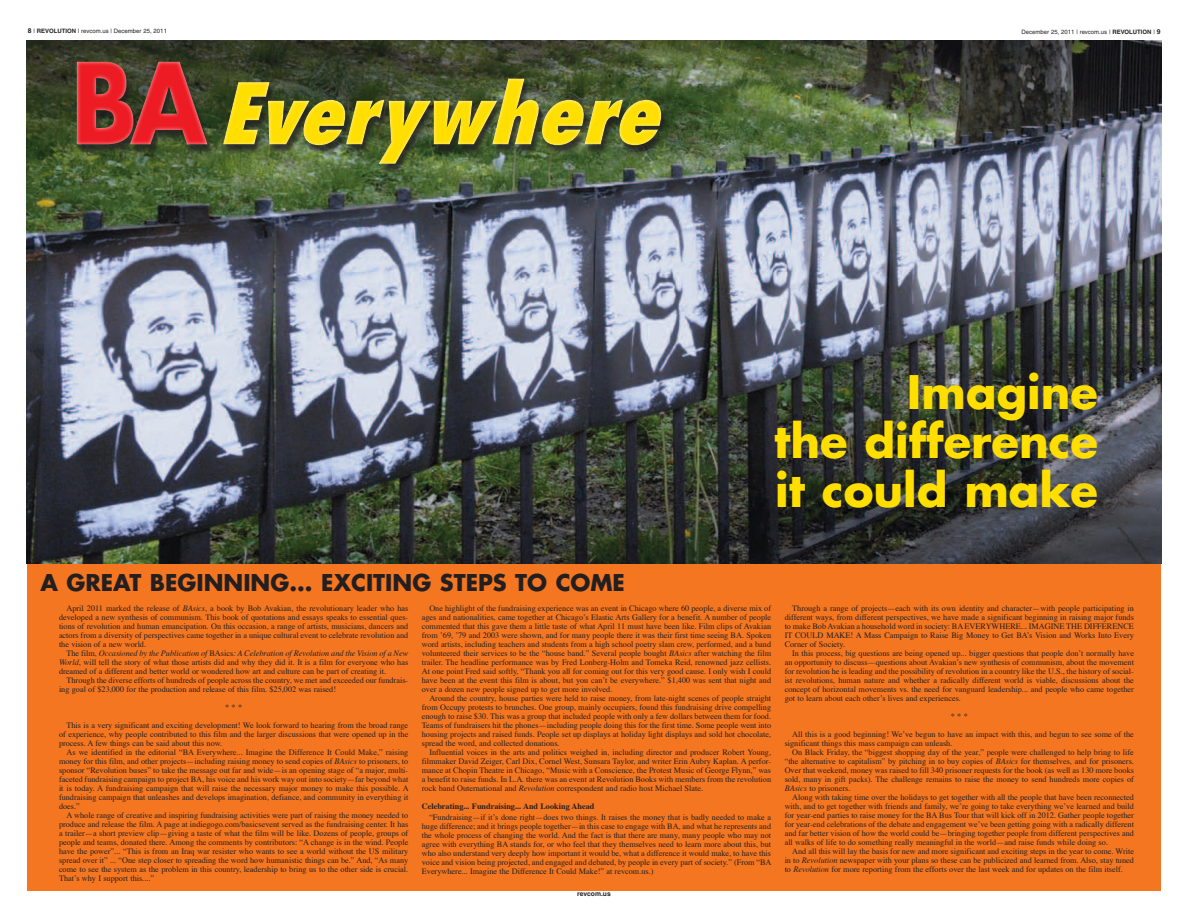
<style>
.page{position:relative;width:1188px;height:918px;background:#fff}
.page>*{position:absolute;margin:0;border:0;box-sizing:border-box;transform-origin:0 0}
.t1{font:italic 800 condensed 82.5px "Futura";color:#ffde00}
.t2{font:700 45px/48.8px "Futura";color:#ffde00;text-align:justify}
.t3{font:700 22.5px "Futura";color:#231f20}
.t4{font:8.25px/9px "Times";color:#231f20;text-align:justify}
.t5{font:700 8.25px "Times";color:#231f20}
.t6{font:700 6.75px "Helvetica";color:#231f20}
.t7{font:6px "Helvetica";color:#231f20}
.s1{font-weight:700;font-size:6.75px}
.s2{font-weight:700}
.s3{font-weight:700;font-style:normal;font-stretch:normal;font-size:109.5px;color:#ed1c24}
.s4{font-style:italic}
</style>
<div class="page">
<div style="left:27px;top:546px;width:1134px;height:345px;background:#f47621"></div>
<img style="left:27px;top:40px;width:1134px;height:523px">
<div style="left:53px;top:30px;width:708px;height:144px;background:#fff;opacity:.75"></div>
<p class="t7" style="left:28px;top:27px;width:141px"><span class="s1">8</span> | <span class="s2">REVOLUTION</span> | revcom.us | December 25, 2011</p>
<p class="t7" style="left:1022px;top:28px;width:101px">December 25, 2011 | revcom.us | <span class="s2">Revolution</span></p>
<p class="t7" style="left:1153px;top:28px;width:9px">| <span class="s1">9</span></p>
<h1 class="t1" style="left:70px;top:62px;width:598px"><span class="s3">BA</span> Everywhere</h1>
<h3 class="t3" style="left:40px;top:568px;width:586px">A GREAT BEGINNING... EXCITING STEPS TO COME</h3>
<h2 class="t2" style="left:774px;top:368px;width:325px;text-indent:133px">Imagine the difference it could make</h2>
<p class="t4" style="left:59px;top:603px;width:351px;text-indent:7px">April 2011 marked the release of <span class="s4">BAsics</span>, a book by Bob Avakian, the revolutionary leader who has developed a new synthesis of communism. This book of quotations and essays speaks to essential ques&shy;tions of revolution and human emancipation. On this occasion, a range of artists, musicians, dancers and actors from a diversity of perspectives came together in a unique cultural event to celebrate revolution and the vision of a new world.</p>
<p class="t4" style="left:59px;top:648px;width:351px;text-indent:7px">The film, <span class="s4">Occasioned by the Publication of</span> BAsics<span class="s4">: A Celebration of Revolution and the Vision of a New World</span>, will tell the story of what those artists did and why they did it. It is a film for everyone who has dreamed of a different and better world or wondered how art and culture can be part of creating it.</p>
<p class="t4" style="left:59px;top:675px;width:351px;text-indent:7px">Through the diverse efforts of hundreds of people across the country, we met and exceeded our fundrais&shy;ing goal of $23,000 for the production and release of this film. $25,002 was raised!</p>
<p class="t4" style="left:67px;top:697px;width:343px;line-height:18px;text-indent:159px">* * *<br>This is a very significant and exciting development! We look forward to hearing from the broad range</p>
<p class="t4" style="left:59px;top:729px;width:351px">of experience, why people contributed to this film and the larger discussions that were opened up in the process. A few things can be said about this now.</p>
<p class="t4" style="left:59px;top:747px;width:351px;text-indent:7px">As we identified in the editorial “BA Everywhere... Imagine the Difference It Could Make,” raising money for this film, and other projects—including raising money to send copies of <span class="s4">BAsics</span> to prisoners, to sponsor “Revolution buses” to take the message out far and wide—is an opening stage of “a major, multi&shy;faceted fundraising campaign to project BA, his voice and his work way out into society—far beyond what it is today. A fundraising campaign that will raise the necessary major money to make this possible. A fundraising campaign that unleashes and develops imagination, defiance, and community in everything it does.”</p>
<p class="t4" style="left:59px;top:810px;width:351px;text-indent:7px">A whole range of creative and inspiring fundraising activities were part of raising the money needed to produce and release the film. A page at indiegogo.com/basicsevent served as the fundraising center. It has a trailer—a short preview clip—giving a taste of what the film will be like. Dozens of people, groups of people and teams, donated there. Among the comments by contributors: “A change is in the wind. People have the power”... “This is from an Iraq war resister who wants to see a world without the US military spread over it” ... “One step closer to spreading the word how humanistic things can be.” And, “As many come to see the system as the problem in this country, leadership to bring us to the other side is crucial.<br>That’s why I support this....”</p>
<p class="t4" style="left:422px;top:603px;width:351px;text-indent:7px">One highlight of the fundraising experience was an event in Chicago where 60 people, a diverse mix of ages and nationalities, came together at Chicago’s Elastic Arts Gallery for a benefit. A number of people commented that this gave them a little taste of what April 11 must have been like. Film clips of Avakian from ’69, ’79 and 2003 were shown, and for many people there it was their first time seeing BA. Spoken word artists, including teachers and students from a high school poetry slam crew, performed, and a band volunteered their services to be the “house band.” Several people bought <span class="s4">BAsics</span> after watching the film trailer. The headline performance was by Fred Lonberg-Holm and Tomeka Reid, renowned jazz cellists.<br>At one point Fred said softly, “Thank you all for coming out for this very good cause. I only wish I could have been at the event this film is about, but you can’t be everywhere.” $1,400 was sent that night and over a dozen new people signed up to get more involved.</p>
<p class="t4" style="left:422px;top:693px;width:351px;text-indent:7px">Around the country, house parties were held to raise money, from late-night scenes of people straight from Occupy protests to brunches. One group, mainly occupiers, found this fundraising drive compelling enough to raise $30. This was a group that included people with only a few dollars between them for food.<br>Teams of fundraisers hit the phones—including people doing this for the first time. Some people went into housing projects and raised funds. People set up displays at holiday light displays and sold hot chocolate, spread the word, and collected donations.</p>
<p class="t4" style="left:422px;top:747px;width:351px;text-indent:7px">Influential voices in the arts and politics weighed in, including director and producer Robert Young, filmmaker David Zeiger, Carl Dix, Cornel West, Sunsara Taylor, and writer Erin Aubry Kaplan. A perfor&shy;mance at Chopin Theatre in Chicago, “Music with a Conscience, the Protest Music of George Flynn,” was a benefit to raise funds. In L.A. there was an event at Revolution Books with members from the revolution rock band Outernational and <span class="s4">Revolution</span> correspondent and radio host Michael Slate.</p>
<p class="t5" style="left:422px;top:798px;width:174px">Celebrating... Fundraising... And Looking Ahead</p>
<p class="t4" style="left:422px;top:812px;width:351px;text-indent:7px">“Fundraising—if it’s done right—does two things. It raises the money that is badly needed to make a huge difference; and it brings people together—in this case to engage with BA, and what he represents and the whole process of changing the world. And the fact is that there are many, many people who may not agree with everything BA stands for, or who feel that they themselves need to learn more about this, but who also understand very deeply how important it would be, what a difference it would make, to have this voice and vision being projected, and engaged and debated, by people in every part of society.” (From “BA Everywhere... Imagine the Difference It Could Make!” at revcom.us.)</p>
<p class="t6" style="left:577px;top:890px;width:35px">revcom.us</p>
<p class="t4" style="left:785px;top:603px;width:351px;text-indent:7px">Through a range of projects—each with its own identity and character—with people participating in different ways, from different perspectives, we have made a significant beginning in raising major funds to make Bob Avakian a household word in society: BA EVERYWHERE... IMAGINE THE DIFFERENCE IT COULD MAKE! A Mass Campaign to Raise Big Money to Get BA’s Vision and Works Into Every Corner of Society.</p>
<p class="t4" style="left:785px;top:648px;width:351px;text-indent:7px">In this process, big questions are being opened up... bigger questions that people don’t normally have an opportunity to discuss—questions about Avakian’s new synthesis of communism, about the movement for revolution he is leading and the possibility of revolution in a country like the U.S., the history of social&shy;ist revolutions, human nature and whether a radically different world is viable, discussions about the concept of horizontal movements vs. the need for vanguard leadership... and people who came together got to learn about each other’s lives and experiences.</p>
<p class="t4" style="left:792px;top:706px;width:343px;line-height:18px;text-indent:159px">* * *<br>All this is a good beginning! We’ve begun to have an impact with this, and begun to see some of the</p>
<p class="t4" style="left:785px;top:738px;width:169px">significant things this mass campaign can unleash.</p>
<p class="t4" style="left:792px;top:747px;width:343px">On Black Friday, the “biggest shopping day of the year,” people were challenged to help bring to life</p>
<p class="t4" style="left:785px;top:756px;width:351px">“the alternative to capitalism” by pitching in to buy copies of <span class="s4">BAsics</span> for themselves, and for prisoners.</p>
<p class="t4" style="left:785px;top:765px;width:351px">Over that weekend, money was raised to fill 340 prisoner requests for the book (as well as 130 more books</p>
<p class="t4" style="left:785px;top:774px;width:351px">sold, many in gift packs). The challenge remains to raise the money to send hundreds more copies of</p>
<p class="t4" style="left:785px;top:783px;width:67px"><span class="s4">BAsics</span> to prisoners.</p>
<p class="t4" style="left:792px;top:792px;width:343px">Along with taking time over the holidays to get together with all the people that have been reconnected</p>
<p class="t4" style="left:785px;top:801px;width:351px">with, and to get together with friends and family, we’re going to take everything we’ve learned and build</p>
<p class="t4" style="left:785px;top:810px;width:351px">for year-end parties to raise money for the BA Bus Tour that will kick off in 2012. Gather people together</p>
<p class="t4" style="left:785px;top:819px;width:351px">for year-end celebrations of the debate and engagement we’ve been getting going with a radically different</p>
<p class="t4" style="left:785px;top:828px;width:351px">and far better vision of how the world could be—bringing together people from different perspectives and</p>
<p class="t4" style="left:785px;top:837px;width:325px">all walks of life to do something really meaningful in the world—and raise funds while doing so.</p>
<p class="t4" style="left:792px;top:846px;width:343px">And all this will lay the basis for new and more significant and exciting steps in the year to come. Write</p>
<p class="t4" style="left:785px;top:855px;width:351px">in to <span class="s4">Revolution</span> newspaper with your plans so these can be publicized and learned from. Also, stay tuned</p>
<p class="t4" style="left:785px;top:864px;width:340px">to <span class="s4">Revolution</span> for more reporting from the efforts over the last week and for updates on the film itself.</p>
</div>
